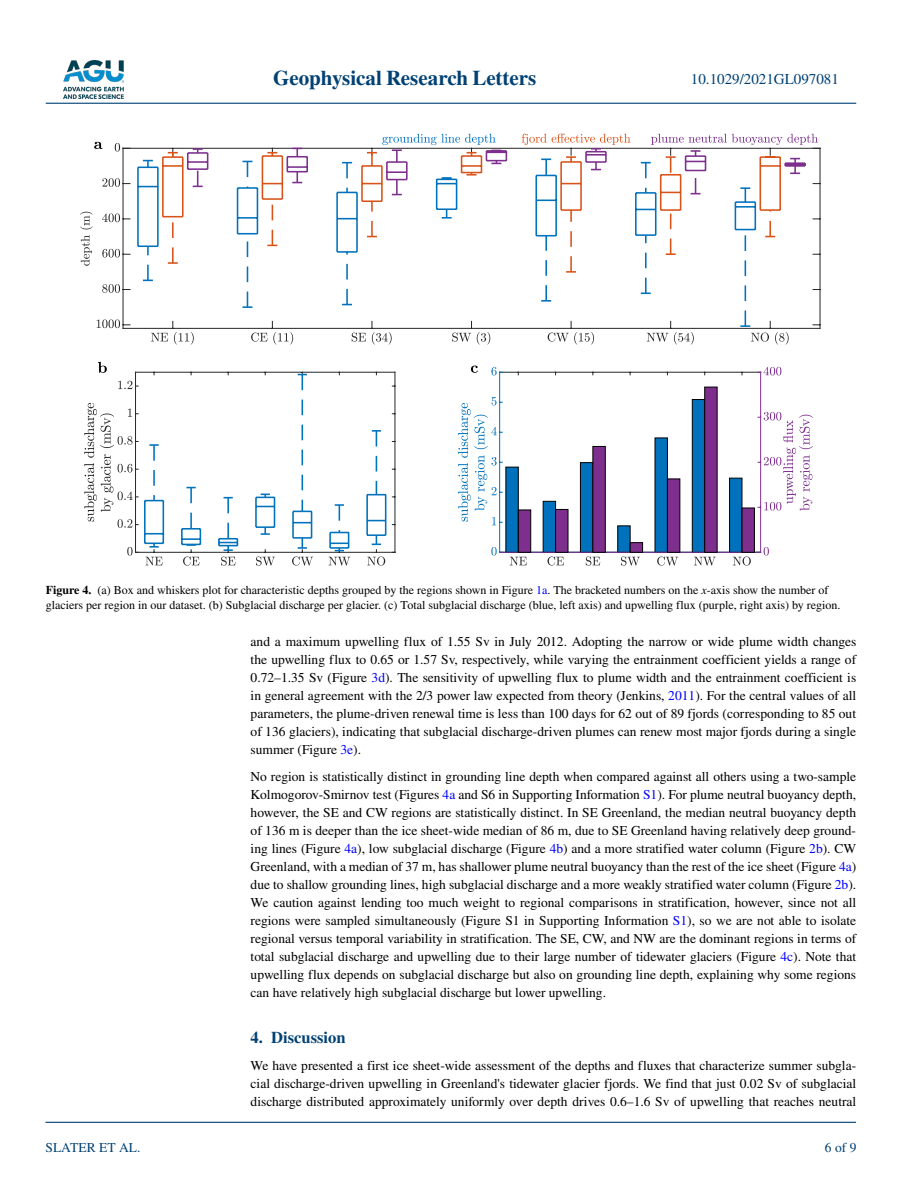
<style>
.page{position:relative;width:902px;height:1183px;background:#fff}
.page>*{position:absolute;margin:0;border:0;box-sizing:border-box;transform-origin:0 0}
.t1{font:700 21px "STIX";color:#004174}
.t2{font:700 16.5px "STIX";color:#004174}
.t3{font:15px "STIX";color:#004174}
.t4{font:13.5px/18px "STIX";color:#000;text-align:justify}
.t5{font:13.5px "STIX";color:#004174}
.t6{font:12px/15px "STIX";color:#000}
.s1{font-weight:700}
.s2{color:#00f}
.s3{font-style:italic}
</style>
<div class="page">
<img style="left:63px;top:60px;width:60px;height:39px">
<hr style="left:46px;top:103px;width:810px;height:1px;background:#004174">
<hr style="left:45px;top:1121px;width:810px;height:1px;background:#004174">
<hr style="left:123px;top:328px;width:696px;height:1px;background:#262626">
<hr style="left:123px;top:148px;width:696px;height:1px;background:#262626">
<svg style="left:151px;top:321px;width:43px;height:23px"></svg>
<svg style="left:251px;top:321px;width:42px;height:23px"></svg>
<svg style="left:352px;top:321px;width:39px;height:23px"></svg>
<svg style="left:452px;top:321px;width:38px;height:23px"></svg>
<hr style="left:123px;top:148px;width:1px;height:180px;background:#262626">
<hr style="left:819px;top:148px;width:1px;height:180px;background:#262626">
<svg style="left:97px;top:319px;width:33px;height:9px"></svg>
<svg style="left:102px;top:284px;width:28px;height:9px"></svg>
<svg style="left:102px;top:249px;width:28px;height:8px"></svg>
<svg style="left:102px;top:213px;width:28px;height:9px"></svg>
<svg style="left:102px;top:178px;width:28px;height:9px"></svg>
<svg style="left:115px;top:143px;width:15px;height:8px"></svg>
<svg style="left:81px;top:235px;width:11px;height:31px"></svg>
<svg style="left:80px;top:212px;width:13px;height:17px"></svg>
<svg style="left:139px;top:186px;width:18px;height:1px"></svg>
<hr style="left:138px;top:245px;width:20px;height:2px;background:#0072bd">
<hr style="left:138px;top:166px;width:20px;height:2px;background:#0072bd">
<hr style="left:137px;top:167px;width:2px;height:79px;background:#0072bd">
<hr style="left:157px;top:167px;width:2px;height:79px;background:#0072bd">
<svg style="left:143px;top:247px;width:10px;height:34px"></svg>
<svg style="left:143px;top:160px;width:10px;height:7px"></svg>
<hr style="left:163px;top:165px;width:20px;height:2px;background:#d95319">
<hr style="left:163px;top:156px;width:20px;height:2px;background:#d95319">
<hr style="left:162px;top:157px;width:2px;height:60px;background:#d95319">
<hr style="left:182px;top:157px;width:1px;height:60px;background:#d95319">
<svg style="left:163px;top:216px;width:20px;height:48px"></svg>
<svg style="left:168px;top:148px;width:10px;height:9px"></svg>
<svg style="left:187px;top:148px;width:21px;height:39px"></svg>
<svg style="left:238px;top:217px;width:19px;height:1px"></svg>
<hr style="left:237px;top:187px;width:20px;height:2px;background:#0072bd">
<hr style="left:237px;top:188px;width:1px;height:46px;background:#0072bd">
<hr style="left:257px;top:188px;width:1px;height:46px;background:#0072bd">
<svg style="left:237px;top:233px;width:20px;height:75px"></svg>
<svg style="left:242px;top:161px;width:10px;height:27px"></svg>
<hr style="left:262px;top:198px;width:20px;height:2px;background:#d95319">
<hr style="left:261px;top:156px;width:2px;height:43px;background:#d95319">
<hr style="left:281px;top:156px;width:2px;height:43px;background:#d95319">
<svg style="left:267px;top:199px;width:10px;height:47px"></svg>
<svg style="left:262px;top:148px;width:46px;height:36px"></svg>
<svg style="left:338px;top:218px;width:18px;height:1px"></svg>
<hr style="left:336px;top:192px;width:2px;height:60px;background:#0072bd">
<hr style="left:356px;top:192px;width:2px;height:60px;background:#0072bd">
<svg style="left:337px;top:251px;width:20px;height:54px"></svg>
<hr style="left:362px;top:200px;width:20px;height:2px;background:#d95319">
<hr style="left:361px;top:166px;width:2px;height:35px;background:#d95319">
<hr style="left:381px;top:166px;width:1px;height:35px;background:#d95319">
<svg style="left:367px;top:202px;width:10px;height:35px"></svg>
<hr style="left:436px;top:208px;width:20px;height:2px;background:#0072bd">
<hr style="left:436px;top:179px;width:1px;height:30px;background:#0072bd">
<hr style="left:456px;top:179px;width:1px;height:30px;background:#0072bd">
<svg style="left:441px;top:210px;width:10px;height:8px"></svg>
<svg style="left:337px;top:134px;width:170px;height:61px"></svg>
<svg style="left:521px;top:134px;width:298px;height:210px"></svg>
<hr style="left:135px;top:551px;width:260px;height:1px;background:#262626">
<hr style="left:135px;top:372px;width:260px;height:1px;background:#262626">
<svg style="left:256px;top:549px;width:19px;height:16px"></svg>
<hr style="left:135px;top:372px;width:1px;height:180px;background:#262626">
<hr style="left:394px;top:372px;width:1px;height:180px;background:#262626">
<svg style="left:127px;top:547px;width:11px;height:8px"></svg>
<svg style="left:118px;top:380px;width:20px;height:9px"></svg>
<svg style="left:84px;top:403px;width:54px;height:124px"></svg>
<svg style="left:145px;top:533px;width:17px;height:1px"></svg>
<hr style="left:144px;top:500px;width:1px;height:43px;background:#0072bd">
<hr style="left:162px;top:500px;width:2px;height:43px;background:#0072bd">
<svg style="left:145px;top:542px;width:18px;height:23px"></svg>
<svg style="left:145px;top:444px;width:18px;height:57px"></svg>
<svg style="left:181px;top:486px;width:20px;height:79px"></svg>
<svg style="left:218px;top:497px;width:20px;height:68px"></svg>
<svg style="left:257px;top:505px;width:17px;height:2px"></svg>
<hr style="left:255px;top:497px;width:2px;height:30px;background:#0072bd">
<hr style="left:274px;top:497px;width:1px;height:30px;background:#0072bd">
<svg style="left:256px;top:526px;width:18px;height:8px"></svg>
<svg style="left:256px;top:493px;width:18px;height:5px"></svg>
<svg style="left:292px;top:372px;width:21px;height:193px"></svg>
<svg style="left:328px;top:504px;width:22px;height:61px"></svg>
<svg style="left:368px;top:519px;width:17px;height:2px"></svg>
<hr style="left:366px;top:494px;width:2px;height:41px;background:#0072bd">
<hr style="left:385px;top:494px;width:1px;height:41px;background:#0072bd">
<svg style="left:367px;top:534px;width:18px;height:31px"></svg>
<svg style="left:367px;top:430px;width:18px;height:65px"></svg>
<hr style="left:499px;top:372px;width:261px;height:1px;background:#262626">
<hr style="left:499px;top:372px;width:1px;height:180px;background:#0072bd">
<svg style="left:491px;top:367px;width:11px;height:8px"></svg>
<hr style="left:760px;top:372px;width:1px;height:180px;background:#7e2f8e">
<svg style="left:758px;top:367px;width:23px;height:8px"></svg>
<svg style="left:458px;top:386px;width:355px;height:179px"></svg>
<svg style="left:94px;top:142px;width:8px;height:7px"></svg>
<svg style="left:98px;top:362px;width:9px;height:11px"></svg>
<svg style="left:471px;top:365px;width:6px;height:8px"></svg>
<h1 class="t1" style="left:273px;top:66px;width:265px">Geophysical Research Letters</h1>
<p class="t3" style="left:691px;top:69px;width:149px">10.1029/2021GL097081</p>
<p class="t6" style="left:46px;top:583px;width:796px"><span class="s1">Figure 4.</span> (a) Box and whiskers plot for characteristic depths grouped by the regions shown in Figure <span class="s2">1a</span>. The bracketed numbers on the <span class="s3">x</span>-axis show the number of glaciers per region in our dataset. (b) Subglacial discharge per glacier. (c) Total subglacial discharge (blue, left axis) and upwelling flux (purple, right axis) by region.</p>
<p class="t5" style="left:45px;top:1138px;width:96px">SLATER ET AL.</p>
<p class="t4" style="left:250px;top:633px;width:607px">and a maximum upwelling flux of 1.55 Sv in July 2012. Adopting the narrow or wide plume width changes the upwelling flux to 0.65 or 1.57 Sv, respectively, while varying the entrainment coefficient yields a range of 0.72–1.35 Sv (Figure <span class="s2">3d</span>). The sensitivity of upwelling flux to plume width and the entrainment coefficient is in general agreement with the 2/3 power law expected from theory (Jenkins, <span class="s2">2011</span>). For the central values of all parameters, the plume-driven renewal time is less than 100 days for 62 out of 89 fjords (corresponding to 85 out of 136 glaciers), indicating that subglacial discharge-driven plumes can renew most major fjords during a single summer (Figure <span class="s2">3e</span>).</p>
<p class="t4" style="left:250px;top:768px;width:607px">No region is statistically distinct in grounding line depth when compared against all others using a two-sample Kolmogorov-Smirnov test (Figures <span class="s2">4a</span> and S6 in Supporting Information <span class="s2">S1</span>). For plume neutral buoyancy depth, however, the SE and CW regions are statistically distinct. In SE Greenland, the median neutral buoyancy depth of 136 m is deeper than the ice sheet-wide median of 86 m, due to SE Greenland having relatively deep ground&shy;ing lines (Figure <span class="s2">4a</span>), low subglacial discharge (Figure <span class="s2">4b</span>) and a more stratified water column (Figure <span class="s2">2b</span>). CW Greenland, with a median of 37 m, has shallower plume neutral buoyancy than the rest of the ice sheet (Figure <span class="s2">4a</span>) due to shallow grounding lines, high subglacial discharge and a more weakly stratified water column (Figure <span class="s2">2b</span>).<br>We caution against lending too much weight to regional comparisons in stratification, however, since not all regions were sampled simultaneously (Figure S1 in Supporting Information <span class="s2">S1</span>), so we are not able to isolate regional versus temporal variability in stratification. The SE, CW, and NW are the dominant regions in terms of total subglacial discharge and upwelling due to their large number of tidewater glaciers (Figure <span class="s2">4c</span>). Note that upwelling flux depends on subglacial discharge but also on grounding line depth, explaining why some regions can have relatively high subglacial discharge but lower upwelling.</p>
<p class="t2" style="left:250px;top:1026px;width:96px">4. Discussion</p>
<p class="t4" style="left:250px;top:1056px;width:607px">We have presented a first ice sheet-wide assessment of the depths and fluxes that characterize summer subgla&shy;cial discharge-driven upwelling in Greenland's tidewater glacier fjords. We find that just 0.02 Sv of subglacial discharge distributed approximately uniformly over depth drives 0.6–1.6 Sv of upwelling that reaches neutral</p>
<p class="t5" style="left:824px;top:1138px;width:33px">6 of 9</p>
</div>
